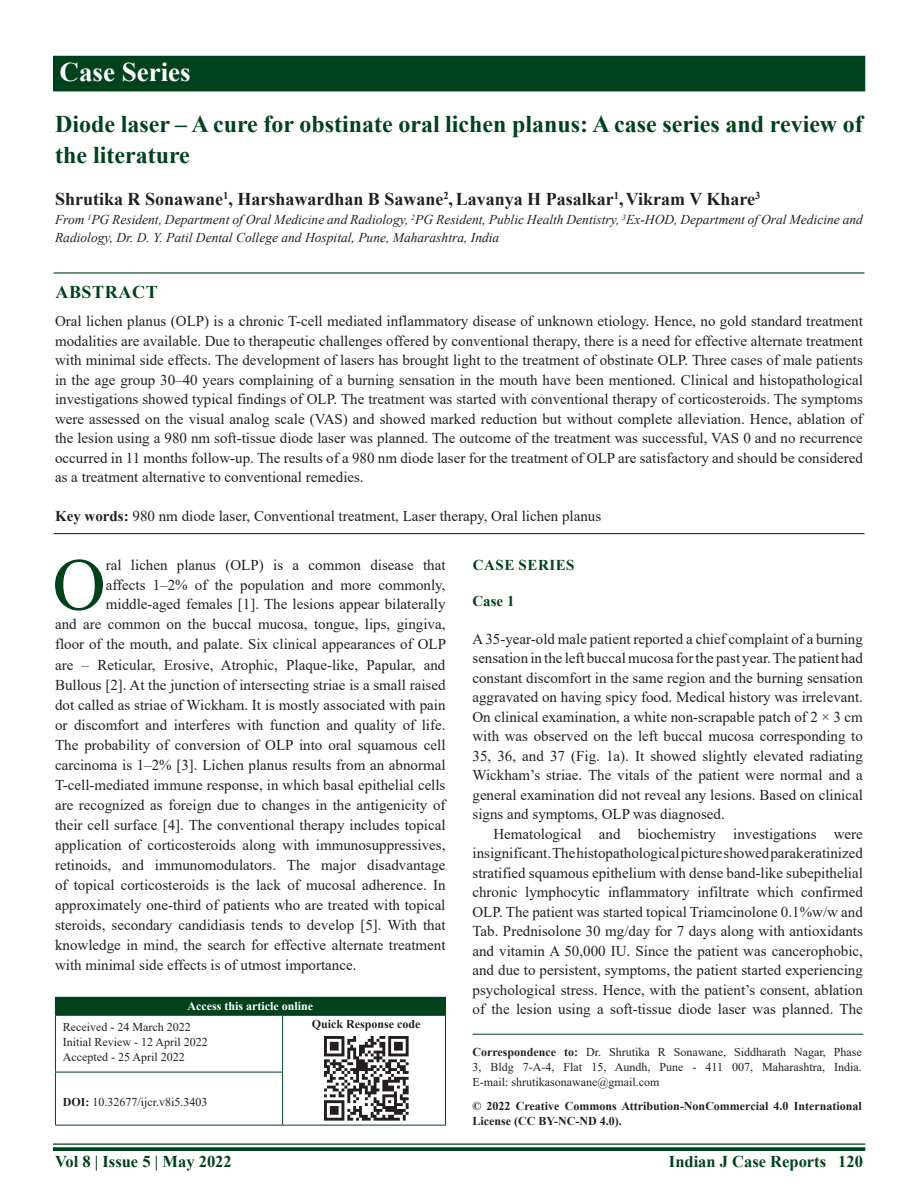
<style>
.page{position:relative;width:918px;height:1188px;background:#fff}
.page>*{position:absolute;margin:0;border:0;box-sizing:border-box;transform-origin:0 0}
.DROP_CAP_TX{font:73.95px "Times New Roman";color:#00421c}
.AH{font:700 27px "Times New Roman";color:#fff}
.AT{font:700 24px/31.5px "Times New Roman";color:#00421c}
.AU{font:700 18px "Times New Roman";color:#231f20}
.ABSH{font:700 18px "Times New Roman";letter-spacing:.035em;color:#00421c}
.RF{font:700 16.5px "Times New Roman";color:#00421c}
.DROP_CAP_TX-2{font:15px "Times New Roman";color:#231f20}
.ABS{font:15px/19.5px "Times New Roman";color:#231f20;text-align:justify}
.TX{font:15px/19.5px "Times New Roman";color:#231f20;text-align:justify}
.TXFL{font:15px/19.5px "Times New Roman";color:#231f20;text-align:justify}
.KWD{font:15px "Times New Roman";color:#231f20}
.H2_No_Above_Space{font:700 15px "Times New Roman";letter-spacing:.035em;color:#00421c}
.AFF{font:italic 13.5px/18px "Times New Roman";color:#231f20}
.ADD{font:12px/15px "Times New Roman";color:#231f20;text-align:justify}
.CR{font:700 12px/15px "Times New Roman";color:#231f20}
.HIS{font:12px/15px "Times New Roman";color:#231f20}
.DOI{font:12px "Times New Roman";color:#231f20}
.AAO{font:700 12px "Times New Roman";color:#fff}
.QR{font:700 12px "Times New Roman";color:#231f20}
.s1{font-weight:700}
</style>
<div class="page">
<hr style="left:53px;top:1143px;width:812px;height:2px;background:#00421c">
<svg style="left:53px;top:1147px;width:812px;height:4px;background:#0f4d29"></svg>
<div style="left:53px;top:56px;width:812px;height:35px;background:#00421c"></div>
<hr style="left:54px;top:272px;width:810px;height:2px;background:#00421c">
<hr style="left:54px;top:533px;width:810px;height:1px;background:#00421c">
<div style="left:55px;top:997px;width:391px;height:18px;background:#00421c"></div>
<hr style="left:283px;top:1015px;width:162px;height:1px;background:#231f20">
<hr style="left:55px;top:1016px;width:1px;height:56px;background:#00421c">
<hr style="left:55px;top:1015px;width:228px;height:1px;background:#00421c">
<hr style="left:282px;top:1016px;width:1px;height:56px;background:#00421c">
<hr style="left:445px;top:1015px;width:1px;height:57px;background:#00421c">
<hr style="left:445px;top:1072px;width:1px;height:53px;background:#00421c">
<hr style="left:55px;top:1072px;width:1px;height:53px;background:#00421c">
<hr style="left:55px;top:1072px;width:228px;height:1px;background:#00421c">
<hr style="left:55px;top:1125px;width:228px;height:1px;background:#00421c">
<hr style="left:282px;top:1072px;width:1px;height:53px;background:#00421c">
<hr style="left:283px;top:1125px;width:163px;height:1px;background:#00421c">
<img style="left:324px;top:1036px;width:84px;height:84px">
<hr style="left:472px;top:1034px;width:391px;height:1px;background:#00421c">
<p class="AH" style="left:60px;top:52px;width:133px">Case Series</p>
<p class="AT" style="left:55px;top:107px;width:809px">Diode laser – A cure for obstinate oral lichen planus: A case series and review of the literature</p>
<p class="AU" style="left:55px;top:186px;width:707px">Shrutika R Sonawane<sup>1</sup>, Harshawardhan B Sawane<sup>2</sup>,Lavanya H Pasalkar<sup>1</sup>,Vikram V Khare<sup>3</sup></p>
<p class="AFF" style="left:55px;top:210px;width:809px">From <sup>1</sup>PG Resident, Department of Oral Medicine and Radiology, <sup>2</sup>PG Resident, Public Health Dentistry, <sup>3</sup>Ex-HOD, Department of Oral Medicine and<br>Radiology, Dr. D. Y. Patil Dental College and Hospital, Pune, Maharashtra, India</p>
<p class="ABSH" style="left:55px;top:279px;width:104px">ABSTRACT</p>
<p class="ABS" style="left:55px;top:311px;width:809px">Oral lichen planus (OLP) is a chronic T-cell mediated inflammatory disease of unknown etiology. Hence, no gold standard treatment modalities are available. Due to therapeutic challenges offered by conventional therapy, there is a need for effective alternate treatment with minimal side effects. The development of lasers has brought light to the treatment of obstinate OLP. Three cases of male patients in the age group 30–40 years complaining of a burning sensation in the mouth have been mentioned. Clinical and histopathological investigations showed typical findings of OLP. The treatment was started with conventional therapy of corticosteroids. The symptoms were assessed on the visual analog scale (VAS) and showed marked reduction but without complete alleviation. Hence, ablation of the lesion using a 980 nm soft-tissue diode laser was planned. The outcome of the treatment was successful, VAS 0 and no recurrence occurred in 11 months follow-up. The results of a 980 nm diode laser for the treatment of OLP are satisfactory and should be considered as a treatment alternative to conventional remedies.</p>
<p class="KWD" style="left:55px;top:505px;width:548px"><span class="s1">Key words:</span> 980 nm diode laser, Conventional treatment, Laser therapy, Oral lichen planus</p>
<p class="DROP_CAP_TX" style="left:52px;top:533px;width:55px">O</p>
<p class="DROP_CAP_TX-2" style="left:106px;top:555px;width:341px">ral lichen planus (OLP) is a common disease that</p>
<p class="DROP_CAP_TX-2" style="left:106px;top:574px;width:341px">affects 1–2% of the population and more commonly,</p>
<p class="DROP_CAP_TX-2" style="left:106px;top:594px;width:341px">middle-aged females [1]. The lesions appear bilaterally</p>
<p class="DROP_CAP_TX-2" style="left:55px;top:614px;width:392px">and are common on the buccal mucosa, tongue, lips, gingiva,</p>
<p class="DROP_CAP_TX-2" style="left:55px;top:634px;width:393px">floor of the mouth, and palate. Six clinical appearances of OLP</p>
<p class="DROP_CAP_TX-2" style="left:55px;top:654px;width:392px">are – Reticular, Erosive, Atrophic, Plaque-like, Papular, and</p>
<p class="DROP_CAP_TX-2" style="left:55px;top:674px;width:392px">Bullous [2]. At the junction of intersecting striae is a small raised</p>
<p class="DROP_CAP_TX-2" style="left:55px;top:694px;width:392px">dot called as striae of Wickham. It is mostly associated with pain</p>
<p class="DROP_CAP_TX-2" style="left:55px;top:714px;width:392px">or discomfort and interferes with function and quality of life.</p>
<p class="DROP_CAP_TX-2" style="left:55px;top:734px;width:392px">The probability of conversion of OLP into oral squamous cell</p>
<p class="DROP_CAP_TX-2" style="left:55px;top:754px;width:392px">carcinoma is 1–2% [3]. Lichen planus results from an abnormal</p>
<p class="DROP_CAP_TX-2" style="left:55px;top:774px;width:392px">T-cell-mediated immune response, in which basal epithelial cells</p>
<p class="DROP_CAP_TX-2" style="left:55px;top:794px;width:392px">are recognized as foreign due to changes in the antigenicity of</p>
<p class="DROP_CAP_TX-2" style="left:55px;top:814px;width:392px">their cell surface [4]. The conventional therapy includes topical</p>
<p class="DROP_CAP_TX-2" style="left:55px;top:834px;width:392px">application of corticosteroids along with immunosuppressives,</p>
<p class="DROP_CAP_TX-2" style="left:55px;top:854px;width:392px">retinoids, and immunomodulators. The major disadvantage</p>
<p class="DROP_CAP_TX-2" style="left:55px;top:874px;width:392px">of topical corticosteroids is the lack of mucosal adherence. In</p>
<p class="DROP_CAP_TX-2" style="left:55px;top:894px;width:392px">approximately one-third of patients who are treated with topical</p>
<p class="DROP_CAP_TX-2" style="left:55px;top:914px;width:392px">steroids, secondary candidiasis tends to develop [5]. With that</p>
<p class="DROP_CAP_TX-2" style="left:55px;top:934px;width:392px">knowledge in mind, the search for effective alternate treatment</p>
<p class="DROP_CAP_TX-2" style="left:55px;top:954px;width:303px">with minimal side effects is of utmost importance.</p>
<p class="AAO" style="left:188px;top:998px;width:127px">Access this article online</p>
<p class="HIS" style="left:63px;top:1019px;width:146px">Received - 24 March 2022<br>Initial Review - 12 April 2022<br>Accepted - 25 April 2022</p>
<p class="QR" style="left:312px;top:1016px;width:110px">Quick Response code</p>
<p class="DOI" style="left:63px;top:1094px;width:146px"><span class="s1">DOI:</span> 10.32677/ijcr.v8i5.3403</p>
<h1 class="H2_No_Above_Space" style="left:473px;top:554px;width:103px">CASE SERIES</h1>
<p class="H2_No_Above_Space" style="left:472px;top:590px;width:44px">Case 1</p>
<p class="TXFL" style="left:472px;top:628px;width:392px">A 35-year-old male patient reported a chief complaint of a burning sensation in the left buccal mucosa for the past year. The patient had constant discomfort in the same region and the burning sensation aggravated on having spicy food. Medical history was irrelevant.<br>On clinical examination, a white non-scrapable patch of 2 × 3 cm with was observed on the left buccal mucosa corresponding to 35, 36, and 37 (Fig. 1a). It showed slightly elevated radiating Wickham’s striae. The vitals of the patient were normal and a general examination did not reveal any lesions. Based on clinical signs and symptoms, OLP was diagnosed.</p>
<p class="TX" style="left:472px;top:823px;width:392px;text-indent:21px">Hematological and biochemistry investigations were insignificant. The histopathological picture showed parakeratinized stratified squamous epithelium with dense band-like subepithelial chronic lymphocytic inflammatory infiltrate which confirmed OLP. The patient was started topical Triamcinolone 0.1%w/w and Tab. Prednisolone 30 mg/day for 7 days along with antioxidants and vitamin A 50,000 IU. Since the patient was cancerophobic, and due to persistent, symptoms, the patient started experiencing psychological stress. Hence, with the patient’s consent, ablation of the lesion using a soft-tissue diode laser was planned. The</p>
<p class="ADD" style="left:472px;top:1044px;width:391px"><span class="s1">Correspondence to:</span> Dr. Shrutika R Sonawane, Siddharath Nagar, Phase 3, Bldg 7-A-4, Flat 15, Aundh, Pune - 411 007, Maharashtra, India.<br>E-mail: shrutikasonawane@gmail.com</p>
<p class="CR" style="left:472px;top:1099px;width:391px">© 2022 Creative Commons Attribution-NonCommercial 4.0 International<br>License (CC BY-NC-ND 4.0).</p>
<p class="RF" style="left:55px;top:1150px;width:178px">Vol 8 | Issue 5 | May 2022</p>
<p class="RF" style="left:669px;top:1150px;width:195px">Indian J Case Reports 120</p>
</div>
